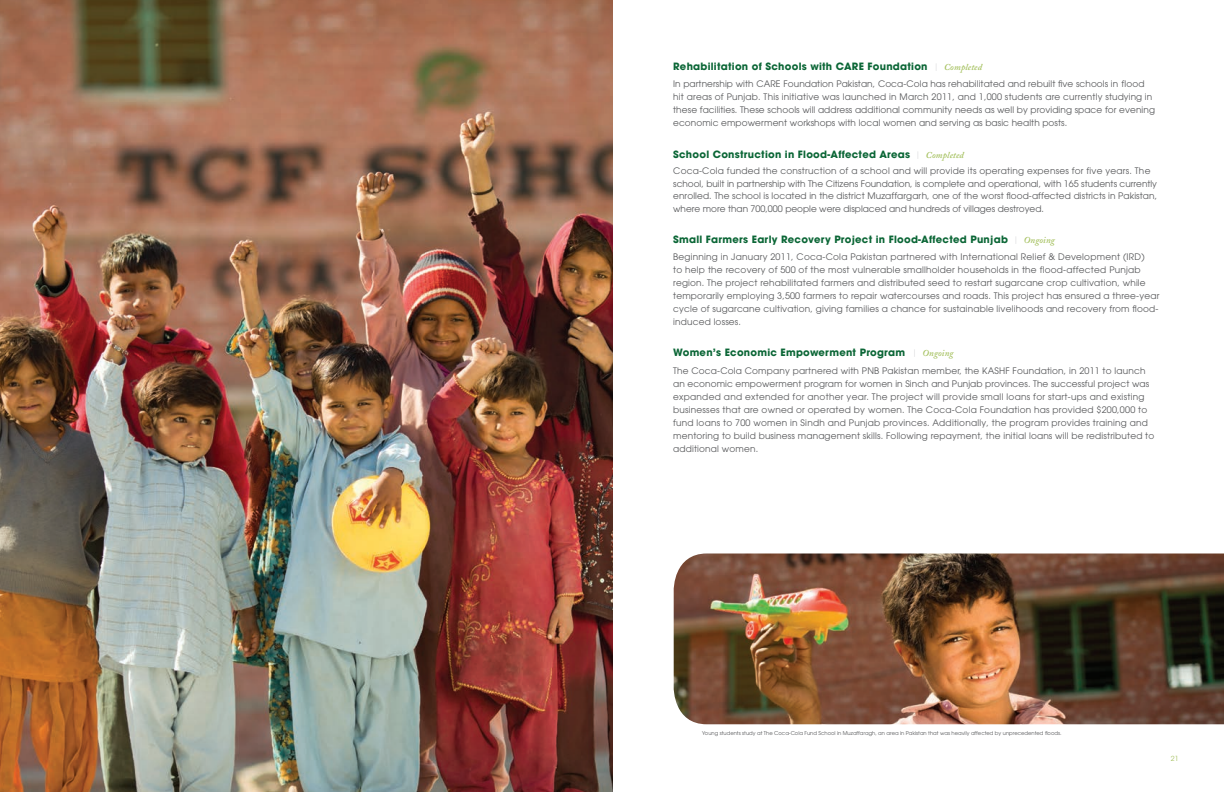
<style>
.page{position:relative;width:1224px;height:792px;background:#fff}
.page>*{position:absolute;margin:0;border:0;box-sizing:border-box;transform-origin:0 0}
.t1{font:700 10px "Avant Garde";letter-spacing:.025em;color:#0b6636}
.t2{font:8.9px/13px "Avant Garde";letter-spacing:.02em;color:#57585a}
.t3{font:7px "Avant Garde";color:#a5c15f}
.t4{font:5.2px "Avant Garde";color:#57585a}
.s1{font-weight:200;font-size:9px;color:#bcbdc0}
.s2{font-family:"Adobe Caslon";font-weight:600;font-style:italic;font-size:9px;color:#a5c15f}
</style>
<div class="page">
<img style="left:0;top:0;width:612px;height:792px">
<img style="left:674px;top:554px;width:550px;height:170px">
<p class="t1" style="left:673px;top:60px;width:310px">Rehabilitation of Schools with CARE Foundation <span class="s1">|</span> <span class="s2">Completed</span></p>
<p class="t2" style="left:673px;top:78px;width:483px">In partnership with CARE Foundation Pakistan, Coca-Cola has rehabilitated and rebuilt five schools in flood hit areas of Punjab. This initiative was launched in March 2011, and 1,000 students are currently studying in these facilities. These schools will address additional community needs as well by providing space for evening economic empowerment workshops with local women and serving as basic health posts.</p>
<p class="t1" style="left:673px;top:147px;width:292px">School Construction in Flood-Affected Areas <span class="s1">|</span> <span class="s2">Completed</span></p>
<p class="t2" style="left:673px;top:165px;width:486px;line-height:12.5px">Coca-Cola funded the construction of a school and will provide its operating expenses for five years. The school, built in partnership with The Citizens Foundation, is complete and operational, with 165 students currently enrolled. The school is located in the district Muzaffargarh, one of the worst flood-affected districts in Pakistan, where more than 700,000 people were displaced and hundreds of villages destroyed.</p>
<p class="t1" style="left:673px;top:233px;width:383px">Small Farmers Early Recovery Project in Flood-Affected Punjab <span class="s1">|</span> <span class="s2">Ongoing</span></p>
<p class="t2" style="left:673px;top:251px;width:488px">Beginning in January 2011, Coca-Cola Pakistan partnered with International Relief &amp; Development (IRD)<br>to help the recovery of 500 of the most vulnerable smallholder households in the flood-affected Punjab region. The project rehabilitated farmers and distributed seed to restart sugarcane crop cultivation, while temporarily employing 3,500 farmers to repair watercourses and roads. This project has ensured a three-year cycle of sugarcane cultivation, giving families a chance for sustainable livelihoods and recovery from flood&shy;induced losses.</p>
<p class="t1" style="left:673px;top:346px;width:282px">Women’s Economic Empowerment Program <span class="s1">|</span> <span class="s2">Ongoing</span></p>
<p class="t2" style="left:673px;top:364px;width:483px">The Coca-Cola Company partnered with PNB Pakistan member, the KASHF Foundation, in 2011 to launch an economic empowerment program for women in Sinch and Punjab provinces. The successful project was expanded and extended for another year. The project will provide small loans for start-ups and existing businesses that are owned or operated by women. The Coca-Cola Foundation has provided $200,000 to fund loans to 700 women in Sindh and Punjab provinces. Additionally, the program provides training and mentoring to build business management skills. Following repayment, the initial loans will be redistributed to additional women.</p>
<p class="t4" style="left:702px;top:730px;width:361px">Young students study at The Coca-Cola Fund School in Muzaffaragh, an area in Pakistan that was heavily affected by unprecedented floods.</p>
<p class="t3" style="left:1171px;top:754px;width:10px">21</p>
</div>
